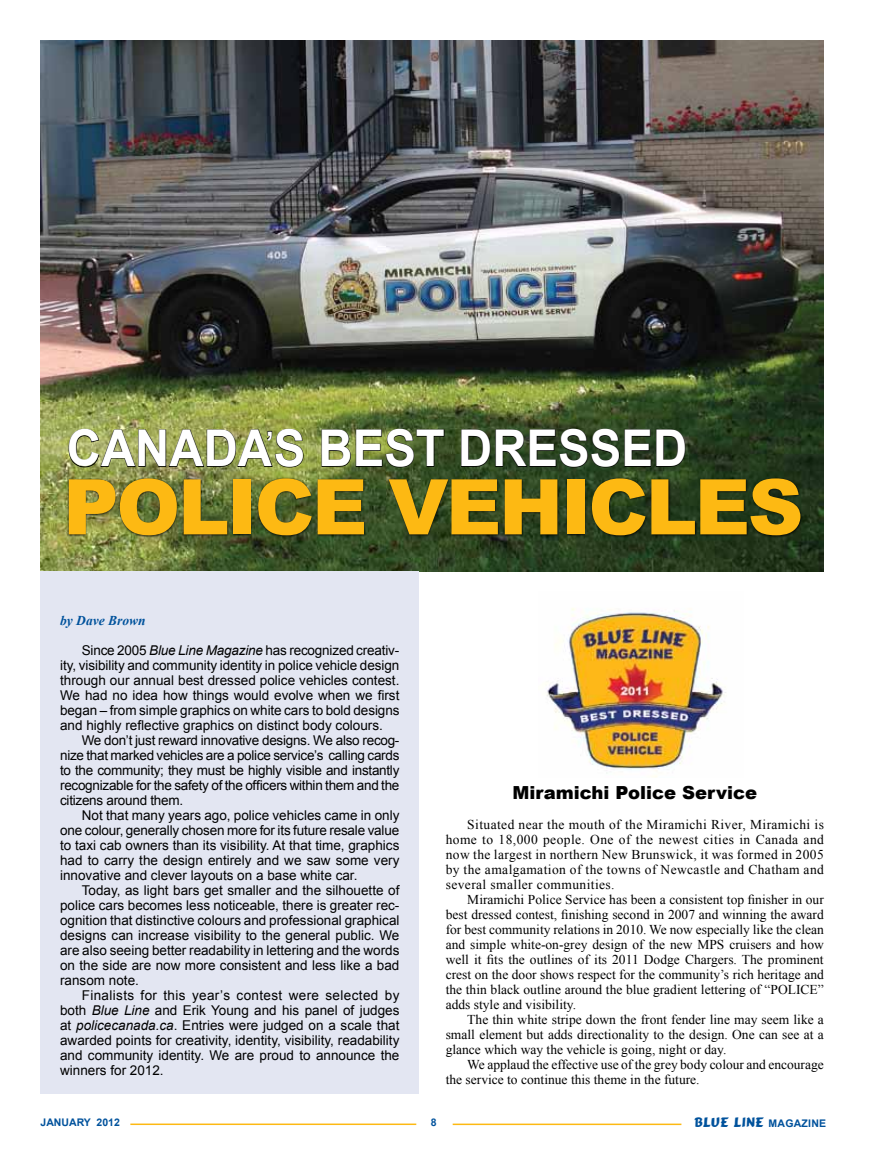
<style>
.page{position:relative;width:878px;height:1175px;background:#fff}
.page>*{position:absolute;margin:0;border:0;box-sizing:border-box;transform-origin:0 0}
.t1{font:900 76.8px "Arial";letter-spacing:-.03em;color:#fdb913}
.t2{font:700 50.7px "Arial";color:#fff;scale:.93 1}
.t3{font:900 18px "Arial";color:#000}
.t4{font:13.5px/15px "Arial";color:#000;text-align:justify}
.t5{font:13.5px/15px "Times New Roman";color:#000;text-align:justify}
.t6{font:13.5px "Comic";letter-spacing:.02em;color:#00529c}
.t7{font:italic 700 13.5px "Times New Roman";color:#00529c}
.t8{font:700 10.5px "Arial";color:#00529c}
.s1{font-style:italic}
.s2{font-family:"Arial";font-weight:700;font-size:10.5px}
</style>
<div class="page">
<hr style="left:130px;top:1123px;width:286px;height:2px;background:#fdb913">
<hr style="left:452px;top:1123px;width:229px;height:2px;background:#fdb913">
<img style="left:40px;top:40px;width:783px;height:531px">
<div style="left:40px;top:571px;width:378px;height:523px;background:#e3e6f2"></div>
<svg style="left:69px;top:429px;width:234px;height:38px;background:#868f4b"></svg>
<svg style="left:321px;top:429px;width:123px;height:38px;background:#5a6a31"></svg>
<svg style="left:461px;top:429px;width:224px;height:38px;background:#24381c"></svg>
<div style="left:68px;top:477px;width:735px;height:61px;background:#000;opacity:.75"></div>
<img style="left:546px;top:608px;width:180px;height:169px">
<h2 class="t2" style="left:67px;top:415px;width:662px">CANADA<sup>’</sup>S BEST DRESS ED</h2>
<h1 class="t1" style="left:63px;top:451px;width:741px">police vehicles</h1>
<p class="t7" style="left:60px;top:611px;width:87px">by Dave Brown</p>
<p class="t4" style="left:60px;top:643px;width:341px;text-indent:22px">Since 2005 <span class="s1">Blue Line Magazine</span> has recognized creativ&shy;ity, visibility and community identity in police vehicle design through our annual best dressed police vehicles contest.<br>We had no idea how things would evolve when we first began – from simple graphics on white cars to bold designs and highly reflective graphics on distinct body colours.</p>
<p class="t4" style="left:60px;top:733px;width:341px;text-indent:22px">We don’t just reward innovative designs. We also recog&shy;nize that marked vehicles are a police service’s calling cards to the community; they must be highly visible and instantly recognizable for the safety of the officers within them and the citizens around them.</p>
<p class="t4" style="left:60px;top:808px;width:341px;text-indent:22px">Not that many years ago, police vehicles came in only one colour, generally chosen more for its future resale value to taxi cab owners than its visibility. At that time, graphics had to carry the design entirely and we saw some very innovative and clever layouts on a base white car.</p>
<p class="t4" style="left:60px;top:883px;width:341px;text-indent:22px">Today, as light bars get smaller and the silhouette of police cars becomes less noticeable, there is greater rec&shy;ognition that distinctive colours and professional graphical designs can increase visibility to the general public. We are also seeing better readability in lettering and the words on the side are now more consistent and less like a bad ransom note.</p>
<p class="t4" style="left:60px;top:988px;width:341px;text-indent:22px">Finalists for this year’s contest were selected by both <span class="s1">Blue Line</span> and Erik Young and his panel of judges at <span class="s1">policecanada.ca</span>. Entries were judged on a scale that awarded points for creativity, identity, visibility, readability and community identity. We are proud to announce the winners for 2012.</p>
<h3 class="t3" style="left:512px;top:779px;width:246px">Miramichi Police Service</h3>
<p class="t5" style="left:445px;top:817px;width:380px;text-indent:22px">Situated near the mouth of the Miramichi River, Miramichi is home to 18,000 people. One of the newest cities in Canada and now the largest in northern New Brunswick, it was formed in 2005 by the amalgamation of the towns of Newcastle and Chatham and several smaller communities.</p>
<p class="t5" style="left:445px;top:892px;width:379px;text-indent:22px">Miramichi Police Service has been a consistent top finisher in our best dressed contest, finishing second in 2007 and winning the award for best community relations in 2010. We now especially like the clean and simple white-on-grey design of the new MPS cruisers and how well it fits the outlines of its 2011 Dodge Chargers. The prominent crest on the door shows respect for the community’s rich heritage and the thin black outline around the blue gradient lettering of “POLICE” adds style and visibility.</p>
<p class="t5" style="left:445px;top:1012px;width:379px;text-indent:22px">The thin white stripe down the front fender line may seem like a small element but adds directionality to the design. One can see at a glance which way the vehicle is going, night or day.</p>
<p class="t5" style="left:445px;top:1057px;width:379px;text-indent:22px">We applaud the effective use of the grey body colour and encourage the service to continue this theme in the future.</p>
<p class="t8" style="left:41px;top:1115px;width:81px">JANUARY 2012</p>
<p class="t8" style="left:431px;top:1115px;width:7px">8</p>
<p class="t6" style="left:694px;top:1113px;width:133px">BLUE LINE <span class="s2">MAGAZINE</span></p>
</div>
